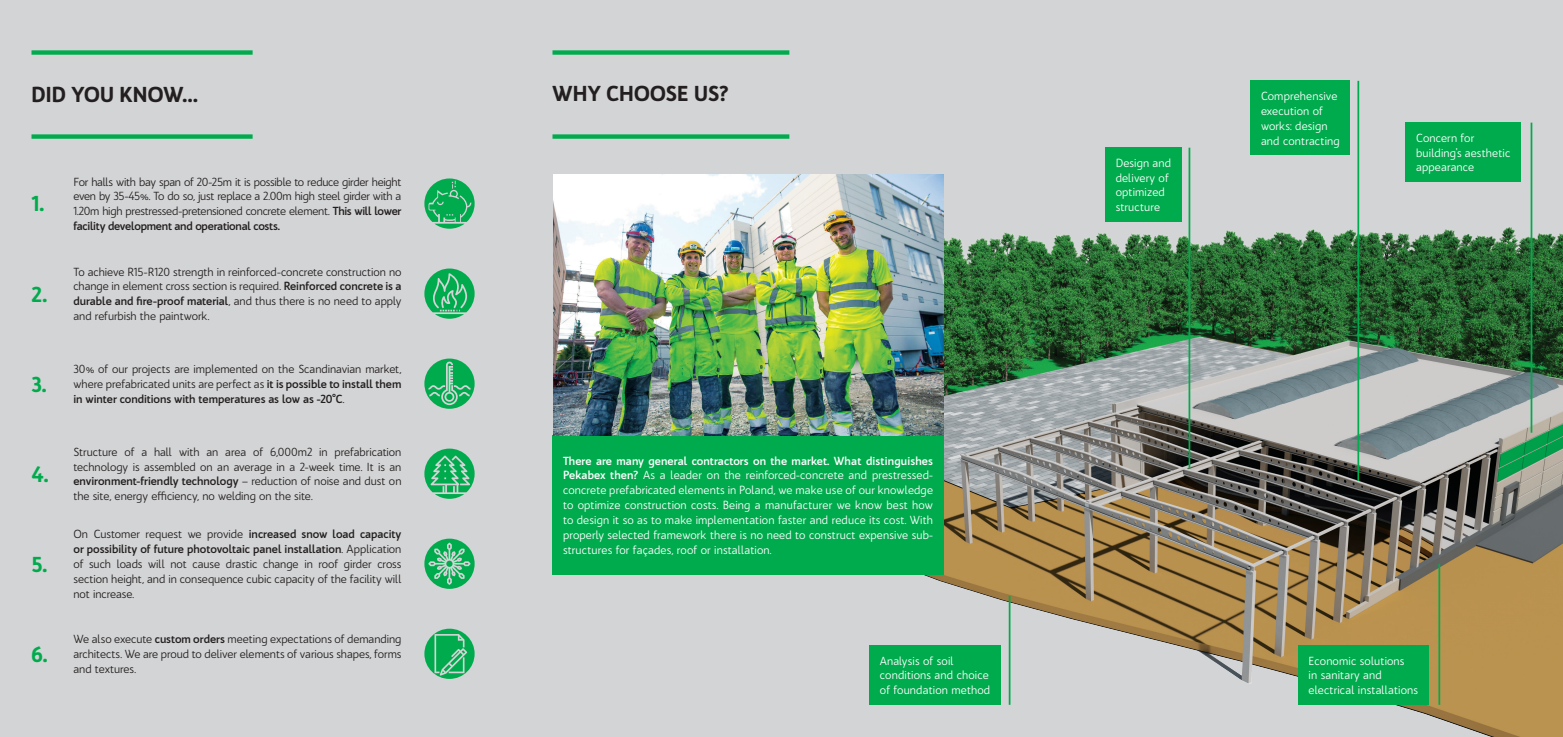
<style>
.page{position:relative;width:1563px;height:737px;background:#d3d4d5}
.page>*{position:absolute;margin:0;border:0;box-sizing:border-box;transform-origin:0 0}
.t1{font:900 21px "Bw Quinta Pro";letter-spacing:.015em;color:#231f20}
.t2{font:900 21px "Bw Quinta Pro";color:#00ab4d}
.t3{font:11.38px/14.9px "Bw Quinta Pro";letter-spacing:-.01em;color:#231f20;text-align:justify}
.t4{font:11.38px/14.9px "Bw Quinta Pro";letter-spacing:.01em;color:#fff}
.s1{font-weight:700}
</style>
<div class="page">
<img style="left:869px;top:189px;width:694px;height:548px">
<div style="left:552px;top:435px;width:391px;height:140px;background:#00ab4d"></div>
<img style="left:553px;top:175px;width:390px;height:260px">
<div style="left:1105px;top:148px;width:76px;height:74px;background:#00ab4d"></div>
<div style="left:1405px;top:123px;width:115px;height:59px;background:#00ab4d"></div>
<div style="left:1250px;top:81px;width:100px;height:74px;background:#00ab4d"></div>
<div style="left:1298px;top:645px;width:130px;height:59px;background:#00ab4d"></div>
<div style="left:552px;top:50px;width:237px;height:5px;background:#00ab4d"></div>
<div style="left:32px;top:50px;width:221px;height:5px;background:#00ab4d"></div>
<hr style="left:1530px;top:123px;width:2px;height:310px;background:#00ab4d">
<hr style="left:1438px;top:564px;width:2px;height:140px;background:#00ab4d">
<hr style="left:1188px;top:148px;width:2px;height:320px;background:#00ab4d">
<hr style="left:1357px;top:81px;width:2px;height:400px;background:#00ab4d">
<div style="left:869px;top:645px;width:132px;height:59px;background:#00ab4d"></div>
<hr style="left:1008px;top:596px;width:2px;height:108px;background:#00ab4d">
<div style="left:32px;top:134px;width:221px;height:5px;background:#00ab4d"></div>
<div style="left:552px;top:134px;width:237px;height:5px;background:#00ab4d"></div>
<svg style="left:424px;top:358px;width:51px;height:51px"></svg>
<svg style="left:424px;top:178px;width:51px;height:51px"></svg>
<svg style="left:424px;top:268px;width:51px;height:51px"></svg>
<svg style="left:424px;top:448px;width:51px;height:51px"></svg>
<svg style="left:424px;top:538px;width:51px;height:51px"></svg>
<svg style="left:424px;top:628px;width:51px;height:51px"></svg>
<h1 class="t1" style="left:32px;top:81px;width:168px">DID YOU KNOW...</h1>
<h1 class="t1" style="left:552px;top:80px;width:177px">WHY CHOOSE US?</h1>
<h1 class="t2" style="left:32px;top:190px;width:14px">1.</h1>
<h1 class="t2" style="left:32px;top:280px;width:17px">2.</h1>
<p class="t3" style="left:73px;top:174px;width:329px">For halls with bay span of 20-25m it is possible to reduce girder height even by 35-45%. To do so, just replace a 2.00m high steel girder with a 1.20m high prestressed-pretensioned concrete element. <span class="s1">This will lower facility development and operational costs.</span></p>
<p class="t3" style="left:73px;top:264px;width:330px">To achieve R15-R120 strength in reinforced-concrete construction no change in element cross section is required. <span class="s1">Reinforced concrete is a durable and fire-proof material</span>, and thus there is no need to apply and refurbish the paintwork.</p>
<h1 class="t2" style="left:32px;top:370px;width:17px">3.</h1>
<p class="t3" style="left:73px;top:361px;width:330px">30% of our projects are implemented on the Scandinavian market, where prefabricated units are perfect as <span class="s1">it is possible to install them in winter conditions with temperatures as low as -20°C</span>.</p>
<h1 class="t2" style="left:32px;top:460px;width:18px">4.</h1>
<h1 class="t2" style="left:32px;top:550px;width:17px">5.</h1>
<p class="t3" style="left:73px;top:444px;width:330px">Structure of a hall with an area of 6,000m2 in prefabrication technology is assembled on an average in a 2-week time. It is an <span class="s1">environment-friendly technology</span> – reduction of noise and dust on the site, energy efficiency, no welding on the site.</p>
<p class="t3" style="left:73px;top:526px;width:330px">On Customer request we provide <span class="s1">increased snow load capacity or possibility of future photovoltaic panel installation</span>. Application of such loads will not cause drastic change in roof girder cross section height, and in consequence cubic capacity of the facility will not increase.</p>
<h1 class="t2" style="left:32px;top:640px;width:18px">6.</h1>
<p class="t3" style="left:73px;top:631px;width:330px">We also execute <span class="s1">custom orders</span> meeting expectations of demanding architects. We are proud to deliver elements of various shapes, forms and textures.</p>
<p class="t4" style="left:563px;top:453px;width:372px;text-align:justify"><span class="s1">There are many general contractors on the market. What distinguishes Pekabex then?</span> As a leader on the reinforced-concrete and prestressed&shy;concrete prefabricated elements in Poland, we make use of our knowledge to optimize construction costs. Being a manufacturer we know best how to design it so as to make implementation faster and reduce its cost. With properly selected framework there is no need to construct expensive sub&shy;structures for façades, roof or installation.</p>
<p class="t4" style="left:880px;top:653px;width:112px">Analysis of soil conditions and choice of foundation method</p>
<p class="t4" style="left:1115px;top:155px;width:57px">Design and delivery of optimized structure</p>
<p class="t4" style="left:1261px;top:88px;width:80px">Comprehensive execution of works: design and contracting</p>
<p class="t4" style="left:1416px;top:130px;width:96px">Concern for building's aesthetic appearance</p>
<p class="t4" style="left:1308px;top:653px;width:111px">Economic solutions<br>in sanitary and electrical installations</p>
</div>
